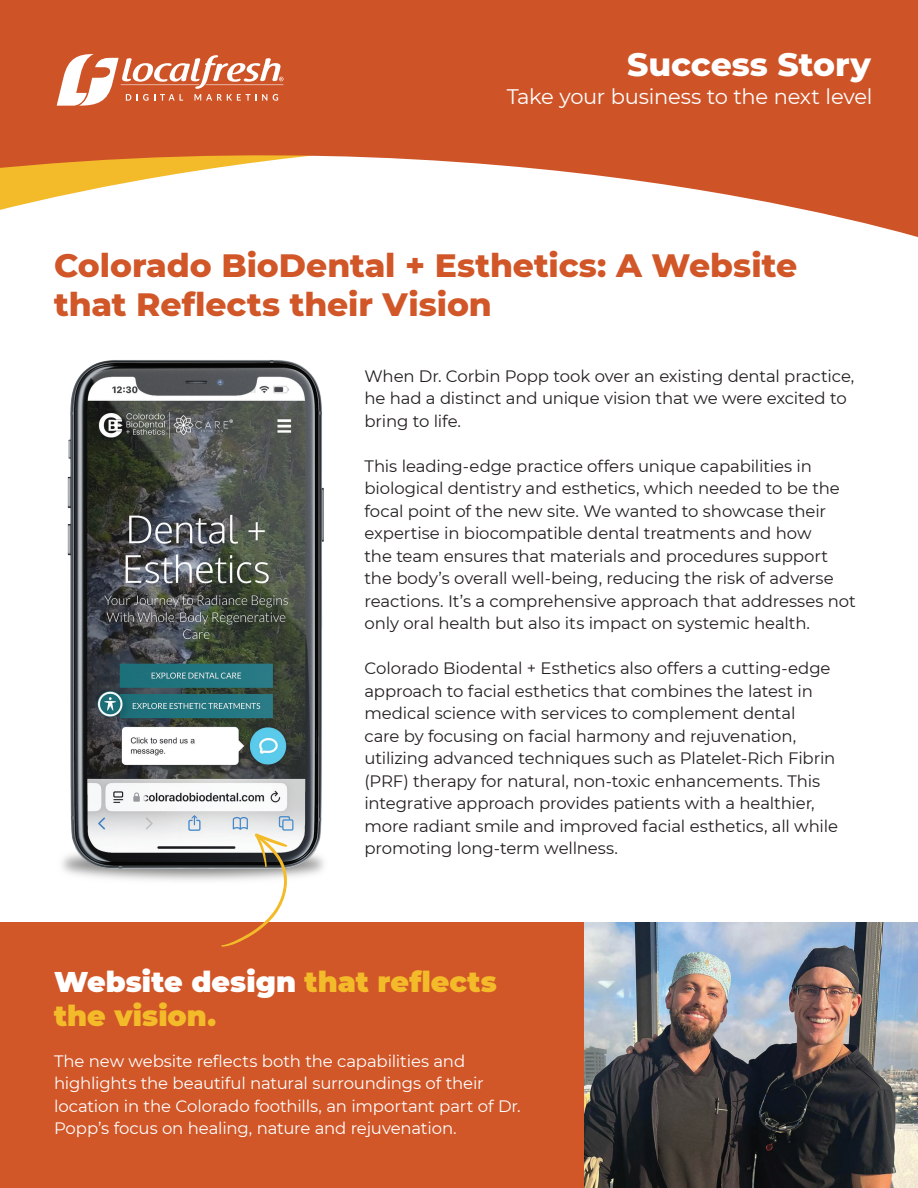
<style>
.page{position:relative;width:918px;height:1188px;background:#fff}
.page>*{position:absolute;margin:0;border:0;box-sizing:border-box;transform-origin:0 0}
.t1{font:800 33px/39px "Montserrat";letter-spacing:-.005em;color:#d15628}
.t2{font:800 33px "Montserrat";color:#fff}
.t3{font:900 28.5px/34.2px "Montserrat";color:#f3bb29}
.t4{font:21px "Montserrat";letter-spacing:-.015em;color:#fff}
.t5{font:16.5px/22.5px "Montserrat";letter-spacing:-.01em;color:#231f20}
.t6{font:16.5px/22.5px "Montserrat";letter-spacing:-.01em;color:#fff}
.s1{color:#fff}
</style>
<div class="page">
<svg style="left:0;top:0;width:918px;height:237px;fill:#ce5428"></svg>
<svg style="left:57px;top:54px;width:226px;height:52px"></svg>
<div style="left:0;top:922px;width:918px;height:266px;background:#d15628"></div>
<img style="left:62px;top:360px;width:262px;height:521px">
<img style="left:584px;top:922px;width:334px;height:266px">
<svg style="left:221px;top:833px;width:70px;height:114px"></svg>
<h1 class="t2" style="left:627px;top:40px;width:245px">Success Story</h1>
<p class="t4" style="left:507px;top:83px;width:367px">Take your business to the next level</p>
<h1 class="t1" style="left:54px;top:244px;width:745px">Colorado BioDental + Esthetics: A Website that Reflects their Vision</h1>
<p class="t5" style="left:364px;top:364px;width:491px">When Dr. Corbin Popp took over an existing dental practice, he had a distinct and unique vision that we were excited to bring to life.</p>
<p class="t5" style="left:364px;top:454px;width:493px">This leading-edge practice offers unique capabilities in biological dentistry and esthetics, which needed to be the focal point of the new site. We wanted to showcase their expertise in biocompatible dental treatments and how<br>the team ensures that materials and procedures support the body’s overall well-being, reducing the risk of adverse reactions. It’s a comprehensive approach that addresses not only oral health but also its impact on systemic health.</p>
<p class="t5" style="left:364px;top:657px;width:475px">Colorado Biodental + Esthetics also offers a cutting-edge approach to facial esthetics that combines the latest in medical science with services to complement dental<br>care by focusing on facial harmony and rejuvenation, utilizing advanced techniques such as Platelet-Rich Fibrin (PRF) therapy for natural, non-toxic enhancements. This integrative approach provides patients with a healthier, more radiant smile and improved facial esthetics, all while promoting long-term wellness.</p>
<h2 class="t3" style="left:54px;top:963px;width:444px"><span class="s1">Website design</span> that reflects the vision.</h2>
<p class="t6" style="left:54px;top:1049px;width:468px">The new website reflects both the capabilities and highlights the beautiful natural surroundings of their location in the Colorado foothills, an important part of Dr.<br>Popp’s focus on healing, nature and rejuvenation.</p>
</div>
